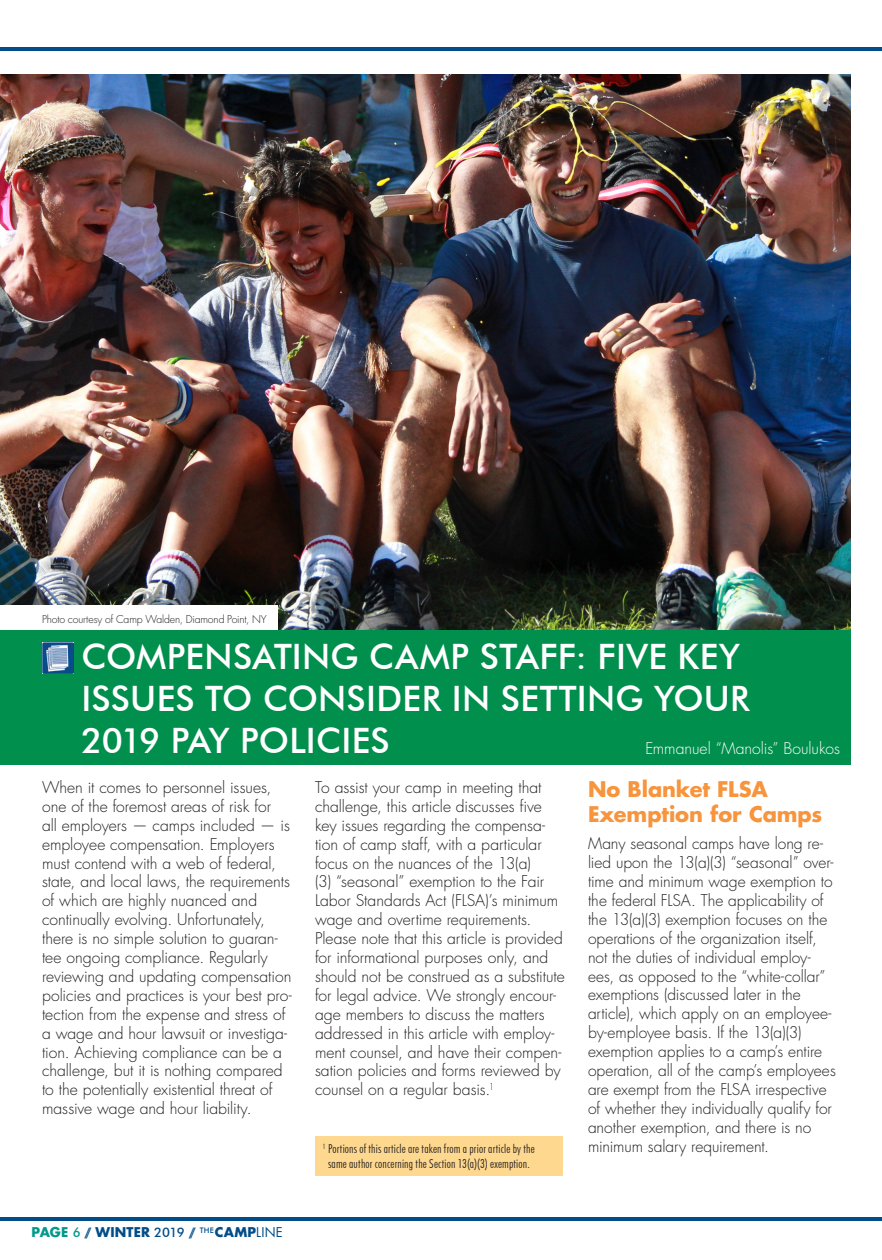
<style>
.page{position:relative;width:882px;height:1260px;background:#fff}
.page>*{position:absolute;margin:0;border:0;box-sizing:border-box;transform-origin:0 0}
.Sidebar_Text{font:500 35px/42px "Futura BT";letter-spacing:.005em;color:#fff}
.Bullets{font:700 21px/25.2px "Futura Std";letter-spacing:-.005em;color:#f7943c}
.Bullets-2{font:300 15.75px/18.9px "Futura Std";color:#231f20}
.Sidebar_Text-2{font:300 15.75px "Futura Std";letter-spacing:-.005em;color:#fff}
.t1{font:700 13.12px "Futura Std";letter-spacing:.015em;color:#004d89}
.Sidebar_Text-3{font:300 condensed 12.25px/14.7px "Futura BT";letter-spacing:.015em;color:#231f20;text-align:center}
.Photo_Credit{font:300 10.5px "Futura Std";letter-spacing:-.015em;color:#231f20}
.s1{color:#00998b}
.s2{font-family:"Futura BT";font-weight:500;color:#00998b}
.s3{font-family:"Futura BT";font-weight:500}
.s4{font-weight:400}
</style>
<div class="page">
<img style="left:0;top:74px;width:850px;height:556px">
<div style="left:0;top:630px;width:850px;height:135px;background:#008f4d"></div>
<img style="left:42px;top:642px;width:32px;height:32px">
<div style="left:0;top:606px;width:277px;height:24px;background:#fff"></div>
<div style="left:315px;top:1136px;width:248px;height:40px;background:#fed88f"></div>
<hr style="left:0;top:1217px;width:882px;height:4px;background:#004d89">
<hr style="left:0;top:47px;width:882px;height:4px;background:#004d89">
<p class="Photo_Credit" style="left:42px;top:612px;width:226px">Photo courtesy of Camp Walden, Diamond Point, NY</p>
<p class="Sidebar_Text" style="left:81px;top:636px;width:670px">COMPENSATING CAMP STAFF: FIVE KEY<br>ISSUES TO CONSIDER IN SETTING YOUR<br>2019 PAY POLICIES</p>
<p class="Bullets-2" style="left:42px;top:778px;width:251px">When it comes to personnel issues, one of the foremost areas of risk for<br>all employers — camps included — is employee compensation. Employers must contend with a web of federal, state, and local laws, the requirements of which are highly nuanced and continually evolving. Unfortunately, there is no simple solution to guaran&shy;tee ongoing compliance. Regularly reviewing and updating compensation policies and practices is your best pro&shy;tection from the expense and stress of a wage and hour lawsuit or investiga&shy;tion. Achieving compliance can be a challenge, but it is nothing compared to the potentially existential threat of massive wage and hour liability.</p>
<p class="Bullets-2" style="left:315px;top:778px;width:251px">To assist your camp in meeting that challenge, this article discusses five key issues regarding the compensa&shy;tion of camp staff, with a particular focus on the nuances of the 13(a)<br>(3) “seasonal” exemption to the Fair Labor Standards Act (FLSA)’s minimum wage and overtime requirements.<br>Please note that this article is provided for informational purposes only, and should not be construed as a substitute for legal advice. We strongly encour&shy;age members to discuss the matters addressed in this article with employ&shy;ment counsel, and have their compen&shy;sation policies and forms reviewed by counsel on a regular basis.<sup>1</sup></p>
<p class="Bullets" style="left:588px;top:777px;width:236px">No Blanket FLSA<br>Exemption for Camps</p>
<p class="Sidebar_Text-2" style="left:645px;top:739px;width:196px">Emmanuel “Manolis” Boulukos</p>
<p class="Bullets-2" style="left:588px;top:835px;width:249px">Many seasonal camps have long re&shy;lied upon the 13(a)(3) “seasonal” over&shy;time and minimum wage exemption to the federal FLSA. The applicability of the 13(a)(3) exemption focuses on the operations of the organization itself, not the duties of individual employ&shy;ees, as opposed to the “white-collar” exemptions (discussed later in the article), which apply on an employee&shy;by-employee basis. If the 13(a)(3) exemption applies to a camp’s entire operation, all of the camp’s employees are exempt from the FLSA irrespective of whether they individually qualify for another exemption, and there is no minimum salary requirement.</p>
<p class="Sidebar_Text-3" style="left:323px;top:1142px;width:213px"><sup>1</sup> Portions of this article are taken from a prior article by the same author concerning the Section 13(a)(3) exemption.</p>
<p class="t1" style="left:32px;top:1224px;width:253px"><span class="s1">PAGE</span> <span class="s2">6</span> <span class="s3">//</span> WINTER <span class="s3">2019 //</span> <sup>THE</sup>CAMP<span class="s4">LINE</span></p>
</div>
